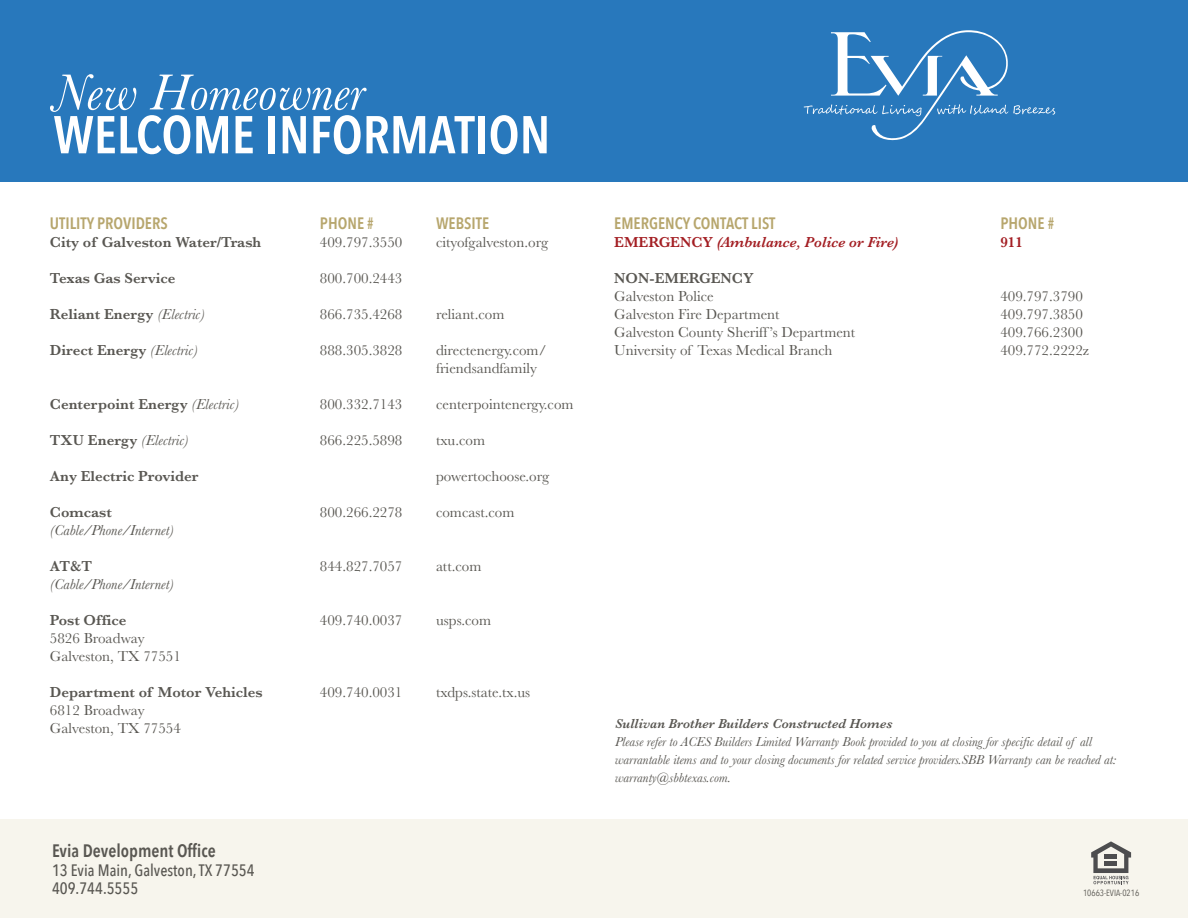
<style>
.page{position:relative;width:1188px;height:918px;background:#fff}
.page>*{position:absolute;margin:0;border:0;box-sizing:border-box;transform-origin:0 0}
.t1{font:600 52.65px "Avenir Next Condensed";color:#fff}
.t2{font:italic 52.65px "Baskerville";color:#fff}
.t3{font:600 18px "Avenir Next Condensed";color:#595752}
.t4{font:600 16.5px "Avenir Next Condensed";color:#b7a66d}
.t5{font:500 16.5px/18px "Avenir Next Condensed";color:#595752}
.t6{font:15px/18px "Baskerville";color:#595752}
.t7{font:600 15px "Baskerville";color:#595752}
.t8{font:italic 15px "Baskerville";color:#595752}
.t9{font:italic 600 15px "Baskerville";color:#a31e23}
.t10{font:600 15px "Baskerville";color:#a31e23}
.t11{font:italic 13.5px/18px "Baskerville";color:#595752}
.t12{font:italic 600 13.5px "Baskerville";color:#595752}
.t13{font:9px "Avenir Next Condensed";color:#595752}
.s1{font-weight:400;font-style:italic}
.s2{font-weight:600;font-style:normal}
.s3{font-style:normal}
</style>
<div class="page">
<div style="left:0;top:820px;width:1188px;height:98px;background:#f7f5ed"></div>
<div style="left:0;top:0;width:1188px;height:181px;background:#2878bc"></div>
<svg style="left:1091px;top:841px;width:40px;height:43px"></svg>
<div style="left:1105px;top:854px;width:12px;height:5px;background:#4d4d4f"></div>
<div style="left:1105px;top:861px;width:12px;height:5px;background:#4d4d4f"></div>
<svg style="left:804px;top:30px;width:251px;height:111px"></svg>
<h1 class="t2" style="left:53px;top:57px;width:314px">New Homeowner</h1>
<h1 class="t1" style="left:53px;top:89px;width:499px">WELCOME INFORMATION</h1>
<p class="t4" style="left:50px;top:209px;width:119px">UTILITY PROVIDERS</p>
<p class="t4" style="left:320px;top:209px;width:55px">PHONE #</p>
<p class="t4" style="left:436px;top:209px;width:55px">WEBSITE</p>
<p class="t7" style="left:50px;top:232px;width:213px">City of Galveston Water/Trash</p>
<p class="t6" style="left:320px;top:234px;width:84px">409.797.3550</p>
<p class="t6" style="left:436px;top:234px;width:113px">cityofgalveston.org</p>
<p class="t7" style="left:50px;top:268px;width:127px">Texas Gas Service</p>
<p class="t6" style="left:320px;top:270px;width:84px">800.700.2443</p>
<p class="t7" style="left:50px;top:304px;width:157px">Reliant Energy <span class="s1">(Electric)</span></p>
<p class="t6" style="left:320px;top:306px;width:84px">866.735.4268</p>
<p class="t6" style="left:436px;top:306px;width:70px">reliant.com</p>
<p class="t7" style="left:50px;top:340px;width:149px">Direct Energy <span class="s1">(Electric)</span></p>
<p class="t6" style="left:320px;top:342px;width:84px">888.305.3828</p>
<p class="t6" style="left:436px;top:342px;width:112px">directenergy.com/ friendsandfamily</p>
<p class="t7" style="left:50px;top:394px;width:191px">Centerpoint Energy <span class="s1">(Electric)</span></p>
<p class="t6" style="left:320px;top:396px;width:84px">800.332.7143</p>
<p class="t6" style="left:436px;top:396px;width:139px">centerpointenergy.com</p>
<p class="t8" style="left:50px;top:430px;width:140px"><span class="s2">TXU Energy</span> (Electric)</p>
<p class="t6" style="left:320px;top:432px;width:84px">866.225.5898</p>
<p class="t6" style="left:436px;top:432px;width:51px">txu.com</p>
<p class="t7" style="left:50px;top:466px;width:150px">Any Electric Provider</p>
<p class="t6" style="left:436px;top:468px;width:115px">powertochoose.org</p>
<p class="t7" style="left:50px;top:502px;width:63px">Comcast</p>
<p class="t6" style="left:320px;top:504px;width:84px">800.266.2278</p>
<p class="t6" style="left:436px;top:504px;width:80px">comcast.com</p>
<p class="t8" style="left:50px;top:520px;width:125px">(Cable/Phone/Internet)</p>
<p class="t7" style="left:50px;top:556px;width:44px">AT&amp;T</p>
<p class="t6" style="left:320px;top:558px;width:84px">844.827.7057</p>
<p class="t6" style="left:436px;top:558px;width:47px">att.com</p>
<p class="t8" style="left:50px;top:574px;width:125px">(Cable/Phone/Internet)</p>
<p class="t7" style="left:50px;top:610px;width:78px">Post Office</p>
<p class="t6" style="left:320px;top:612px;width:84px">409.740.0037</p>
<p class="t6" style="left:436px;top:612px;width:57px">usps.com</p>
<p class="t6" style="left:50px;top:630px;width:132px">5826 Broadway<br>Galveston, TX 77551</p>
<p class="t7" style="left:50px;top:682px;width:214px">Department of Motor Vehicles</p>
<p class="t6" style="left:320px;top:684px;width:84px">409.740.0031</p>
<p class="t6" style="left:436px;top:684px;width:96px">txdps.state.tx.us</p>
<p class="t6" style="left:50px;top:702px;width:132px">6812 Broadway<br>Galveston, TX 77554</p>
<p class="t3" style="left:52px;top:835px;width:165px">Evia Development Office</p>
<p class="t5" style="left:52px;top:861px;width:204px">13 Evia Main, Galveston, TX 77554<br>409.744.5555</p>
<p class="t4" style="left:614px;top:209px;width:163px">EMERGENCY CONTACT LIST</p>
<p class="t4" style="left:1000px;top:209px;width:55px">PHONE #</p>
<p class="t9" style="left:614px;top:232px;width:285px"><span class="s3">EMERGENCY</span> (Ambulance, Police or Fire)</p>
<p class="t10" style="left:1000px;top:232px;width:24px">911</p>
<p class="t7" style="left:614px;top:268px;width:141px">NON-EMERGENCY</p>
<p class="t6" style="left:614px;top:288px;width:101px">Galveston Police</p>
<p class="t6" style="left:1000px;top:288px;width:84px">409.797.3790</p>
<p class="t6" style="left:614px;top:306px;width:167px">Galveston Fire Department</p>
<p class="t6" style="left:1000px;top:306px;width:84px">409.797.3850</p>
<p class="t6" style="left:614px;top:324px;width:243px">Galveston County Sheriff ’s Department</p>
<p class="t6" style="left:1000px;top:324px;width:84px">409.766.2300</p>
<p class="t6" style="left:614px;top:342px;width:220px">University of Texas Medical Branch</p>
<p class="t6" style="left:1000px;top:342px;width:90px">409.772.2222z</p>
<p class="t12" style="left:615px;top:714px;width:279px">Sullivan Brother Builders Constructed Homes</p>
<p class="t11" style="left:615px;top:732px;width:503px">Please refer to ACES Builders Limited Warranty Book provided to you at closing for specific detail of all warrantable items and to your closing documents for related service providers.SBB Warranty can be reached at: warranty@sbbtexas.com.</p>
<p class="t13" style="left:1083px;top:885px;width:58px">10663-EVIA-0216</p>
</div>
